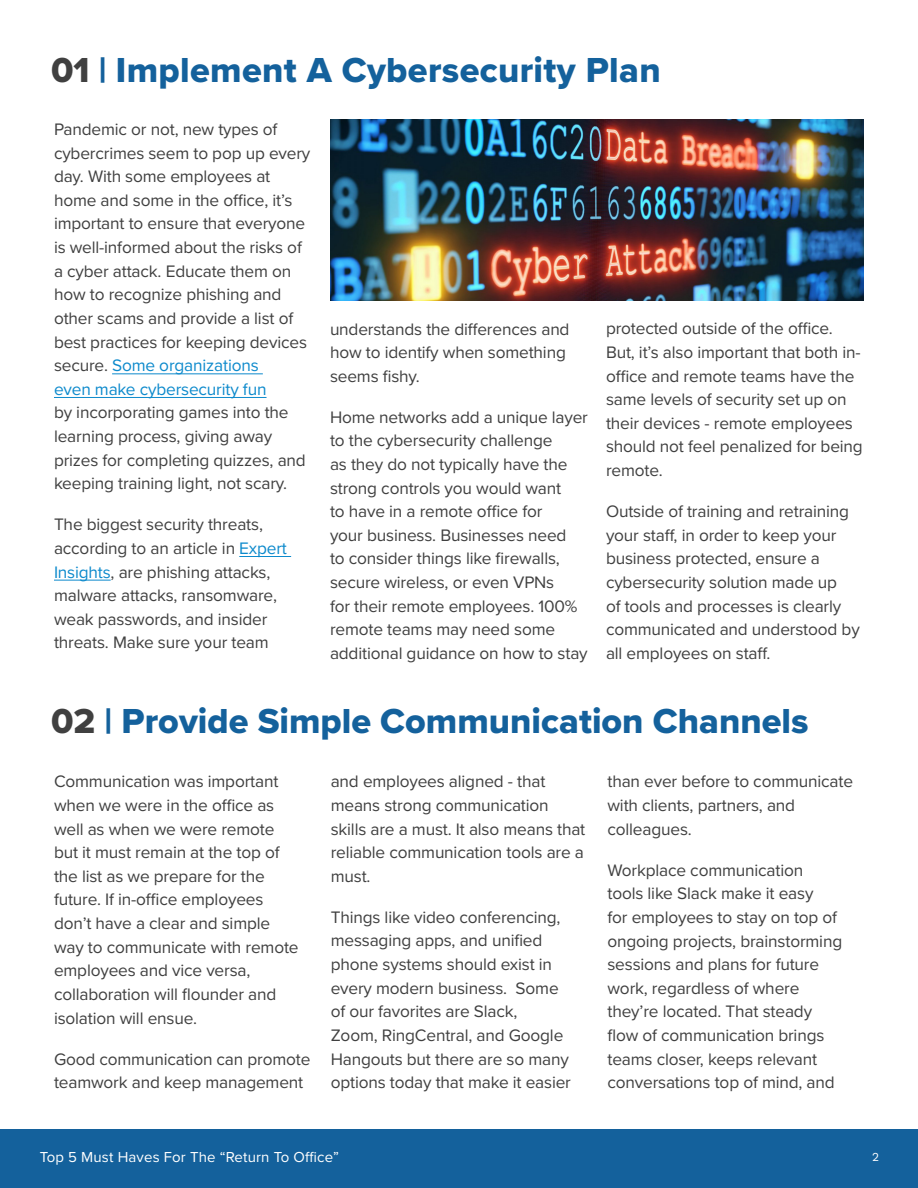
<style>
.page{position:relative;width:918px;height:1188px;background:#fff}
.page>*{position:absolute;margin:0;border:0;box-sizing:border-box;transform-origin:0 0}
.t1{font:36px "Proxima Nova Extrabld";color:#14619c}
.t2{font:17.25px/23.7px "Proxima Nova";letter-spacing:-.01em;color:#404040}
.t3{font:15px "Proxima Nova";letter-spacing:.01em;color:#fff}
.t4{font:12px "Work Sans";color:#fff}
.s1{color:#404040}
.s2{color:#0d8acc}
</style>
<div class="page">
<div style="left:0;top:1130px;width:918px;height:58px;background:#14619c"></div>
<hr style="left:112px;top:373px;width:151px;height:1px;background:#0d8acc">
<hr style="left:54px;top:397px;width:213px;height:1px;background:#0d8acc">
<hr style="left:239px;top:556px;width:52px;height:1px;background:#0d8acc">
<hr style="left:54px;top:580px;width:57px;height:1px;background:#0d8acc">
<img style="left:331px;top:120px;width:533px;height:180px">
<h1 class="t1" style="left:51px;top:44px;width:611px"><span class="s1">01</span> | Implement A Cybersecurity Plan</h1>
<p class="t2" style="left:54px;top:117px;width:258px">Pandemic or not, new types of cybercrimes seem to pop up every day. With some employees at home and some in the office, it’s important to ensure that everyone is well-informed about the risks of a cyber attack. Educate them on how to recognize phishing and other scams and provide a list of best practices for keeping devices secure. <span class="s2">Some organizations<br>even make cybersecurity fun</span></p>
<p class="t2" style="left:54px;top:400px;width:253px">by incorporating games into the learning process, giving away prizes for completing quizzes, and keeping training light, not scary.</p>
<p class="t2" style="left:54px;top:512px;width:235px">The biggest security threats, according to an article in <span class="s2">Expert<br>Insights</span>, are phishing attacks, malware attacks, ransomware, weak passwords, and insider threats. Make sure your team</p>
<p class="t2" style="left:330px;top:316px;width:241px">understands the differences and how to identify when something seems fishy.</p>
<p class="t2" style="left:330px;top:404px;width:259px">Home networks add a unique layer to the cybersecurity challenge<br>as they do not typically have the strong controls you would want<br>to have in a remote office for<br>your business. Businesses need<br>to consider things like firewalls, secure wireless, or even VPNs<br>for their remote employees. 100% remote teams may need some additional guidance on how to stay</p>
<p class="t2" style="left:606px;top:316px;width:258px">protected outside of the office.<br>But, it’s also important that both in&shy;office and remote teams have the same levels of security set up on their devices - remote employees should not feel penalized for being remote.</p>
<p class="t2" style="left:606px;top:499px;width:255px">Outside of training and retraining your staff, in order to keep your business protected, ensure a cybersecurity solution made up<br>of tools and processes is clearly communicated and understood by all employees on staff.</p>
<h1 class="t1" style="left:51px;top:695px;width:759px"><span class="s1">02</span> | Provide Simple Communication Channels</h1>
<p class="t2" style="left:54px;top:769px;width:246px">Communication was important when we were in the office as well as when we were remote but it must remain at the top of the list as we prepare for the future. If in-office employees don’t have a clear and simple way to communicate with remote employees and vice versa, collaboration will flounder and isolation will ensue.</p>
<p class="t2" style="left:54px;top:1046px;width:258px">Good communication can promote teamwork and keep management</p>
<p class="t2" style="left:607px;top:769px;width:247px">than ever before to communicate with clients, partners, and colleagues.</p>
<p class="t2" style="left:607px;top:857px;width:236px">Workplace communication tools like Slack make it easy<br>for employees to stay on top of ongoing projects, brainstorming sessions and plans for future work, regardless of where they’re located. That steady flow of communication brings teams closer, keeps relevant conversations top of mind, and</p>
<p class="t2" style="left:331px;top:769px;width:256px">and employees aligned - that means strong communication skills are a must. It also means that reliable communication tools are a must.</p>
<p class="t2" style="left:331px;top:904px;width:242px">Things like video conferencing, messaging apps, and unified phone systems should exist in every modern business. Some of our favorites are Slack,<br>Zoom, RingCentral, and Google<br>Hangouts but there are so many options today that make it easier</p>
<p class="t3" style="left:40px;top:1145px;width:301px">Top 5 Must Haves For The “Return To Office”</p>
<p class="t4" style="left:872px;top:1148px;width:8px">2</p>
</div>
